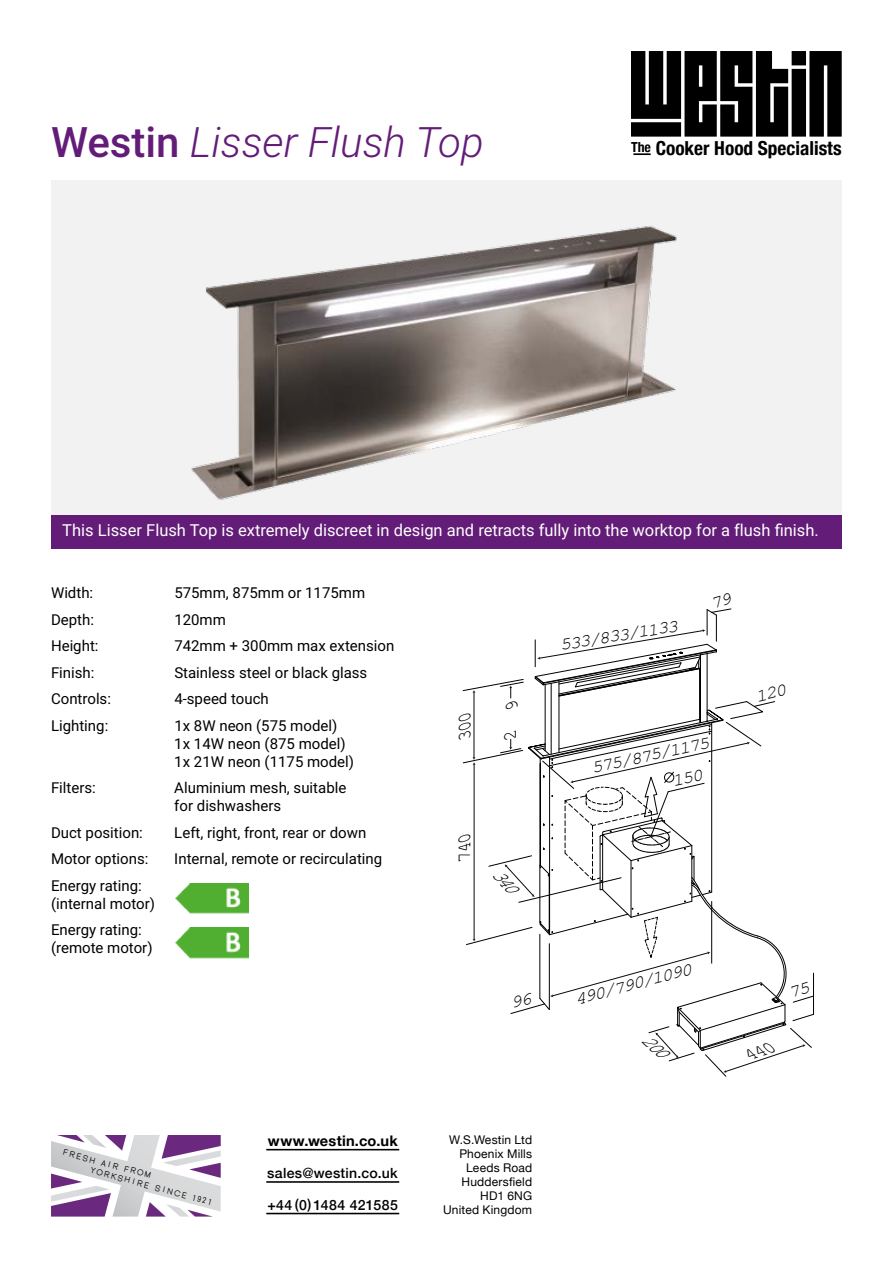
<style>
.page{position:relative;width:893px;height:1263px;background:#fff}
.page>*{position:absolute;margin:0;border:0;box-sizing:border-box;transform-origin:0 0}
.t1{font:italic 300 42px "Roboto";color:#631d78}
.t2{font:700 condensed 19.35px "Helvetica Neue";color:#000}
.t3{font:italic 18.6px "APC Courier";color:#000;scale:.94 1}
.t4{font:italic 17.25px "APC Courier";color:#000;scale:1.09 1}
.t5{font:italic 17.25px "APC Courier";color:#000;scale:1.1 1}
.t6{font:italic 17.1px "APC Courier";color:#000;scale:1.11 1}
.t7{font:16.5px "Roboto";color:#fff}
.t8{font:15px/18px "Roboto";color:#000}
.t9{font:700 14.55px "Helvetica Neue";letter-spacing:.015em;color:#000}
.t10{font:500 14.1px "Helvetica Neue";letter-spacing:.02em;color:#000}
.t11{font:12px/14px "Helvetica Neue";letter-spacing:.015em;color:#000;text-align:right}
.t12{font:10.8px/10.1px "Y14.5 M";color:#000}
.s1{font-weight:500;font-style:normal}
.s2{font-size:13.8px}
</style>
<div class="page">
<svg style="left:631px;top:51px;width:211px;height:86px;background:#2e2e2e"></svg>
<svg style="left:633px;top:153px;width:18px;height:2px"></svg>
<hr style="left:266px;top:1213px;width:133px;height:1px;background:#000">
<hr style="left:266px;top:1181px;width:133px;height:2px;background:#000">
<hr style="left:266px;top:1149px;width:133px;height:1px;background:#000">
<svg style="left:51px;top:1135px;width:170px;height:81px"></svg>
<div style="left:51px;top:181px;width:791px;height:347px;background:#f2f2f3"></div>
<img style="left:191px;top:226px;width:486px;height:274px">
<div style="left:51px;top:515px;width:791px;height:34px;background:#631d78"></div>
<img style="left:175px;top:883px;width:73px;height:31px">
<img style="left:175px;top:928px;width:73px;height:31px">
<svg style="left:462px;top:608px;width:352px;height:469px"></svg>
<h1 class="t1" style="left:51px;top:112px;width:434px"><span class="s1">Westin</span> Lisser Flush Top</h1>
<p class="t2" style="left:631px;top:132px;width:212px"><span class="s2">The</span> Cooker Hood Specialists</p>
<p class="t7" style="left:62px;top:518px;width:758px">This Lisser Flush Top is extremely discreet in design and retracts fully into the worktop for a flush finish.</p>
<p class="t8" style="left:51px;top:583px;width:44px">Width:</p>
<p class="t8" style="left:174px;top:583px;width:192px">575mm, 875mm or 1175mm</p>
<p class="t8" style="left:51px;top:610px;width:45px">Depth:</p>
<p class="t8" style="left:174px;top:610px;width:53px">120mm</p>
<p class="t8" style="left:51px;top:636px;width:49px">Height:</p>
<p class="t8" style="left:174px;top:636px;width:222px">742mm + 300mm max extension</p>
<p class="t8" style="left:51px;top:663px;width:45px">Finish:</p>
<p class="t8" style="left:174px;top:663px;width:195px">Stainless steel or black glass</p>
<p class="t8" style="left:51px;top:689px;width:61px">Controls:</p>
<p class="t8" style="left:174px;top:689px;width:96px">4-speed touch</p>
<p class="t8" style="left:51px;top:716px;width:59px">Lighting:</p>
<p class="t8" style="left:174px;top:716px;width:181px">1x 8W neon (575 model)<br>1x 14W neon (875 model)<br>1x 21W neon (1175 model)</p>
<p class="t8" style="left:51px;top:778px;width:46px">Filters:</p>
<p class="t8" style="left:174px;top:778px;width:174px">Aluminium mesh, suitable for dishwashers</p>
<p class="t8" style="left:51px;top:823px;width:93px">Duct position:</p>
<p class="t8" style="left:174px;top:823px;width:193px">Left, right, front, rear or down</p>
<p class="t8" style="left:51px;top:849px;width:99px">Motor options:</p>
<p class="t8" style="left:174px;top:849px;width:209px">Internal, remote or recirculating</p>
<p class="t8" style="left:51px;top:876px;width:106px">Energy rating: (internal motor)</p>
<p class="t8" style="left:51px;top:920px;width:103px">Energy rating: (remote motor)</p>
<p class="t3" style="left:453px;top:739px;width:39px;rotate:-90deg">300</p>
<p class="t3" style="left:499px;top:739px;width:51px;rotate:-90deg">2 9</p>
<p class="t3" style="left:453px;top:860px;width:39px;rotate:-90deg">740</p>
<p class="t4" style="left:558px;top:634px;width:111px;rotate:-9deg">533/833/1133</p>
<p class="t5" style="left:590px;top:757px;width:111px;rotate:-12deg">575/875/1175</p>
<p class="t6" style="left:572px;top:989px;width:110px;rotate:-15deg">490/790/1090</p>
<p class="t12" style="left:93px;top:1155px;width:128px;text-indent:-31px;rotate:15deg">FRESH AIR FROM<br>YORKSHIRE SINCE 1921</p>
<p class="t9" style="left:268px;top:1129px;width:131px">www.westin.co.uk</p>
<p class="t10" style="left:267px;top:1161px;width:132px">sales@westin.co.uk</p>
<p class="t10" style="left:267px;top:1193px;width:132px">+44 (0) 1484 421585</p>
<p class="t11" style="left:443px;top:1133px;width:90px">W.S.Westin Ltd<br>Phoenix Mills<br>Leeds Road<br>Huddersfield<br>HD1 6NG<br>United Kingdom</p>
</div>
